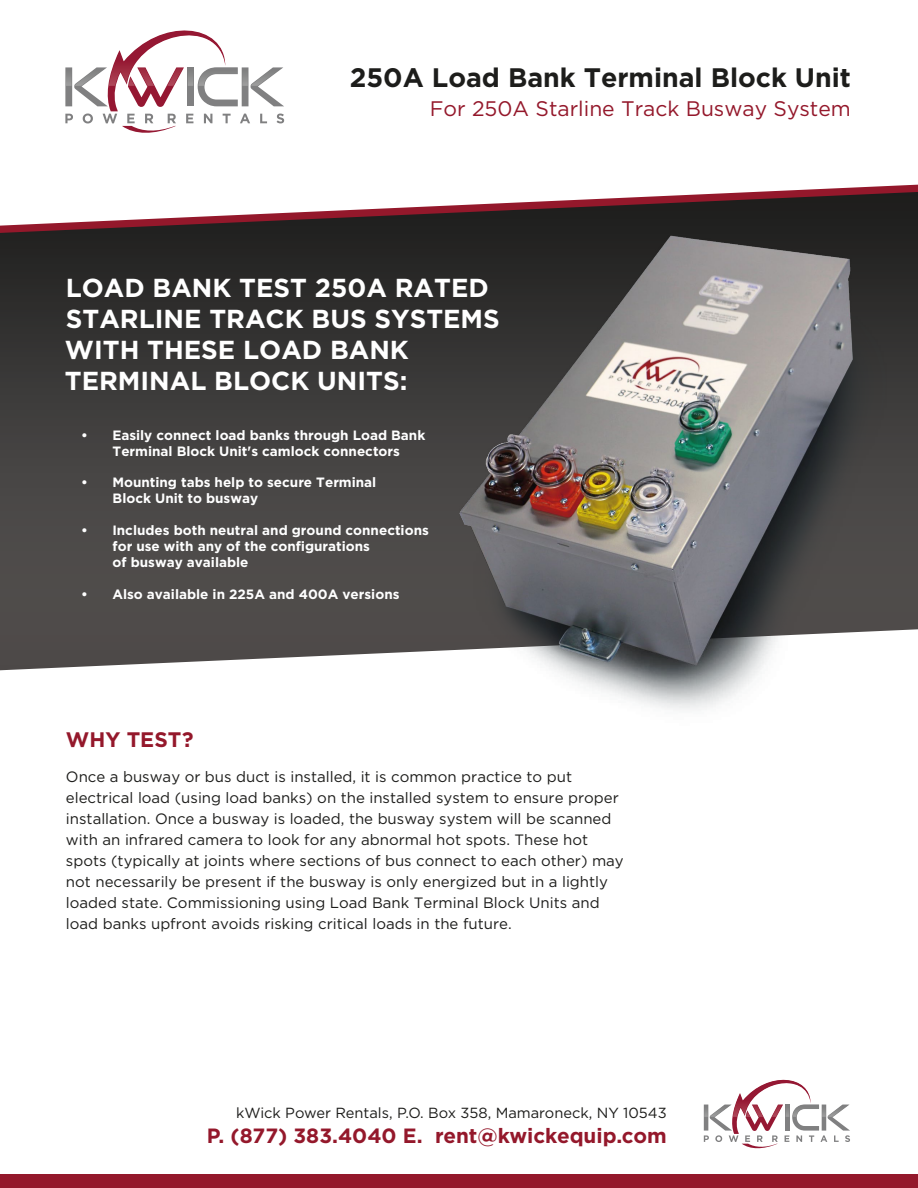
<style>
.page{position:relative;width:918px;height:1188px;background:#fff}
.page>*{position:absolute;margin:0;border:0;box-sizing:border-box;transform-origin:0 0}
.t1{font:700 26.7px "Gotham";color:#1d1d1b}
.t2{font:700 25.95px/31.2px "Gotham";color:#fff}
.t3{font:21px "Gotham";color:#94182b}
.t4{font:700 21px "Gotham";color:#94182b}
.t5{font:700 20.7px "Gotham";color:#94182b}
.t6{font:15px/21px "Gotham";color:#1d1d1b}
.t7{font:14.7px "Gotham";color:#1d1d1b}
.t8{font:700 13.5px/16.2px "Gotham";color:#fff}
</style>
<div class="page">
<svg style="left:0;top:233px;width:918px;height:437px;background:#444241"></svg>
<svg style="left:0;top:185px;width:918px;height:48px"></svg>
<svg style="left:65px;top:30px;width:219px;height:103px"></svg>
<div style="left:0;top:1174px;width:918px;height:14px;background:#94182b"></div>
<svg style="left:704px;top:1079px;width:146px;height:70px"></svg>
<img style="left:460px;top:236px;width:432px;height:474px">
<h1 class="t1" style="left:350px;top:60px;width:503px">250A Load Bank Terminal Block Unit</h1>
<h3 class="t3" style="left:430px;top:95px;width:423px">For 250A Starline Track Busway System</h3>
<h2 class="t2" style="left:65px;top:272px;width:437px">LOAD BANK TEST 250A RATED<br>STARLINE TRACK BUS SYSTEMS<br>WITH THESE LOAD BANK<br>TERMINAL BLOCK UNITS:</h2>
<p class="t8" style="left:81px;top:427px;width:346px;text-align:center">• Easily connect load banks through Load Bank<br>Terminal Block Unit's camlock connectors</p>
<p class="t8" style="left:113px;top:474px;width:265px;text-indent:-31px">• Mounting tabs help to secure Terminal<br>Block Unit to busway</p>
<p class="t8" style="left:113px;top:522px;width:318px;text-indent:-31px">• Includes both neutral and ground connections for use with any of the configurations<br>of busway available</p>
<p class="t8" style="left:81px;top:586px;width:320px">• Also available in 225A and 400A versions</p>
<h3 class="t4" style="left:66px;top:726px;width:129px">WHY TEST?</h3>
<p class="t6" style="left:66px;top:766px;width:559px">Once a busway or bus duct is installed, it is common practice to put electrical load (using load banks) on the installed system to ensure proper installation. Once a busway is loaded, the busway system will be scanned with an infrared camera to look for any abnormal hot spots. These hot spots (typically at joints where sections of bus connect to each other) may not necessarily be present if the busway is only energized but in a lightly loaded state. Commissioning using Load Bank Terminal Block Units and load banks upfront avoids risking critical loads in the future.</p>
<p class="t7" style="left:236px;top:1104px;width:432px">kWick Power Rentals, P.O. Box 358, Mamaroneck, NY 10543</p>
<h3 class="t5" style="left:207px;top:1122px;width:462px">P. (877) 383.4040 E. rent@kwickequip.com</h3>
</div>
